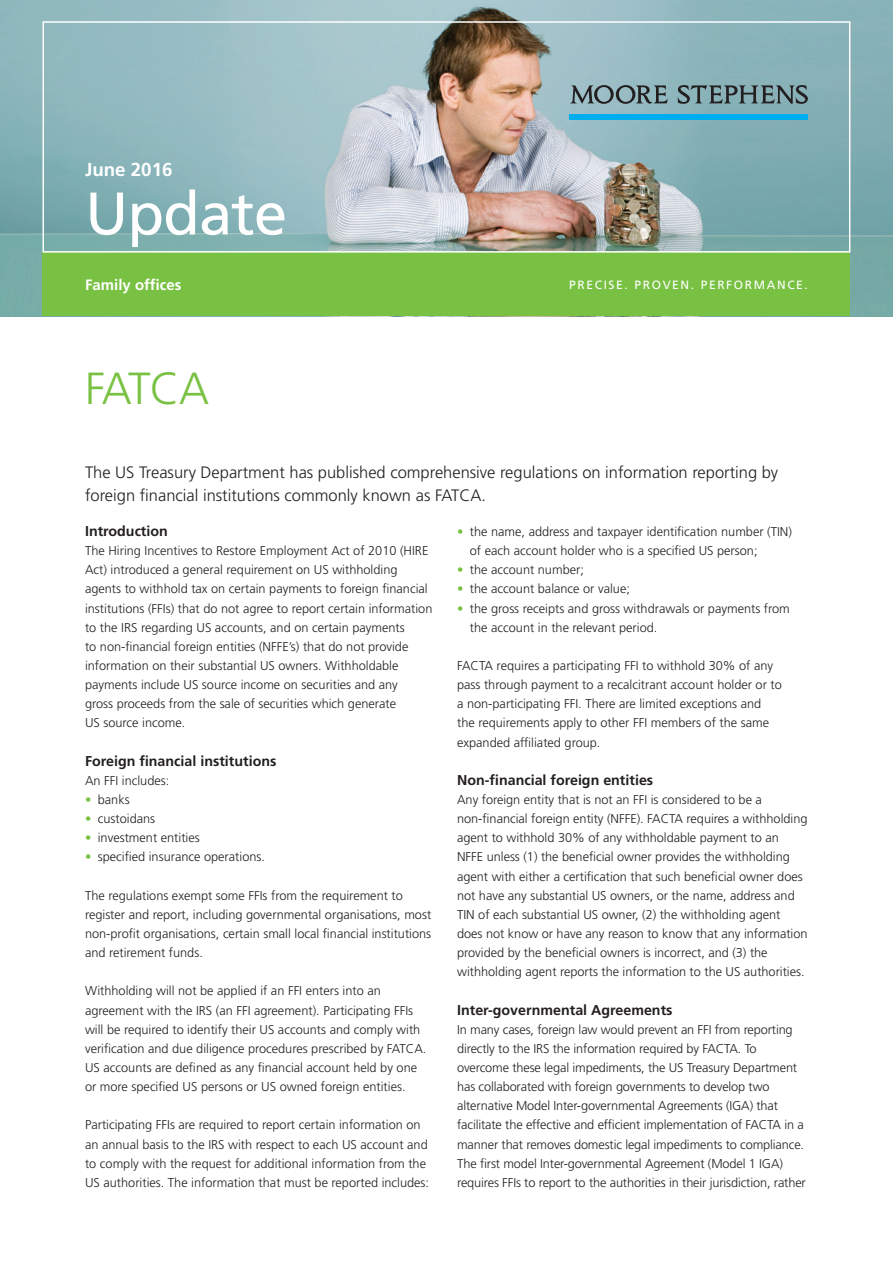
<style>
.page{position:relative;width:893px;height:1263px;background:#fff}
.page>*{position:absolute;margin:0;border:0;box-sizing:border-box;transform-origin:0 0}
.t1{font:60px "Frutiger LT Std";letter-spacing:-.015em;color:#fff}
.t2{font:300 45px "Frutiger LT Std";letter-spacing:-.045em;color:#79c142}
.t3{font:700 18.75px "Frutiger LT Std";color:#fff}
.t4{font:300 16.5px/22.5px "Frutiger LT Std";color:#231f20}
.t5{font:700 15px "Frutiger LT Std";color:#fff}
.t6{font:700 14.25px "Frutiger LT Std";color:#231f20}
.t7{font:300 12.75px/19.2px "Frutiger LT Std";color:#231f20}
.t8{font:12px "Frutiger LT Std";letter-spacing:.135em;color:#fff}
.s1{color:#79c142}
</style>
<div class="page">
<img style="left:0;top:0;width:893px;height:316px">
<div style="left:43px;top:253px;width:807px;height:63px;background:#79c142"></div>
<svg style="left:570px;top:85px;width:98px;height:19px;background:#6f858b"></svg>
<svg style="left:678px;top:85px;width:130px;height:19px;background:#657f84"></svg>
<div style="left:570px;top:114px;width:238px;height:5px;background:#00aeef"></div>
<div style="left:43px;top:21px;width:807px;height:232px;border:2px solid #fff"></div>
<h3 class="t3" style="left:85px;top:158px;width:89px">June 2016</h3>
<h1 class="t1" style="left:85px;top:178px;width:204px">Update</h1>
<p class="t5" style="left:85px;top:276px;width:98px">Family offices</p>
<h2 class="t2" style="left:85px;top:363px;width:126px">FATCA</h2>
<p class="t8" style="left:569px;top:278px;width:240px">PRECISE. PROVEN. PERFORMANCE.</p>
<p class="t4" style="left:85px;top:462px;width:695px">The US Treasury Department has published comprehensive regulations on information reporting by foreign financial institutions commonly known as FATCA.</p>
<p class="t6" style="left:85px;top:523px;width:84px">Introduction</p>
<p class="t7" style="left:85px;top:541px;width:349px">The Hiring Incentives to Restore Employment Act of 2010 (HIRE Act) introduced a general requirement on US withholding agents to withhold tax on certain payments to foreign financial institutions (FFIs) that do not agree to report certain information to the IRS regarding US accounts, and on certain payments<br>to non-financial foreign entities (NFFE’s) that do not provide information on their substantial US owners. Withholdable payments include US source income on securities and any<br>gross proceeds from the sale of securities which generate<br>US source income.</p>
<p class="t6" style="left:85px;top:752px;width:193px">Foreign financial institutions</p>
<p class="t7" style="left:85px;top:771px;width:86px">An FFI includes:</p>
<p class="t7" style="left:85px;top:790px;width:46px"><span class="s1">•</span> banks</p>
<p class="t7" style="left:85px;top:809px;width:72px"><span class="s1">•</span> custoidans</p>
<p class="t7" style="left:85px;top:828px;width:116px"><span class="s1">•</span> investment entities</p>
<p class="t7" style="left:85px;top:847px;width:181px"><span class="s1">•</span> specified insurance operations.</p>
<p class="t7" style="left:85px;top:886px;width:348px">The regulations exempt some FFIs from the requirement to register and report, including governmental organisations, most non-profit organisations, certain small local financial institutions and retirement funds.</p>
<p class="t7" style="left:85px;top:981px;width:343px">Withholding will not be applied if an FFI enters into an agreement with the IRS (an FFI agreement). Participating FFIs will be required to identify their US accounts and comply with verification and due diligence procedures prescribed by FATCA.<br>US accounts are defined as any financial account held by one or more specified US persons or US owned foreign entities.</p>
<p class="t7" style="left:85px;top:1115px;width:346px">Participating FFIs are required to report certain information on an annual basis to the IRS with respect to each US account and to comply with the request for additional information from the US authorities. The information that must be reported includes:</p>
<p class="t7" style="left:470px;top:522px;width:324px;text-indent:-13px"><span class="s1">•</span> the name, address and taxpayer identification number (TIN) of each account holder who is a specified US person;</p>
<p class="t7" style="left:457px;top:560px;width:128px"><span class="s1">•</span> the account number;</p>
<p class="t7" style="left:457px;top:580px;width:174px"><span class="s1">•</span> the account balance or value;</p>
<p class="t7" style="left:470px;top:599px;width:321px;text-indent:-13px"><span class="s1">•</span> the gross receipts and gross withdrawals or payments from the account in the relevant period.</p>
<p class="t7" style="left:457px;top:656px;width:326px">FACTA requires a participating FFI to withhold 30% of any pass through payment to a recalcitrant account holder or to a non-participating FFI. There are limited exceptions and the requirements apply to other FFI members of the same expanded affiliated group.</p>
<p class="t6" style="left:457px;top:771px;width:198px">Non-financial foreign entities</p>
<p class="t7" style="left:457px;top:790px;width:352px">Any foreign entity that is not an FFI is considered to be a non-financial foreign entity (NFFE). FACTA requires a withholding agent to withhold 30% of any withholdable payment to an NFFE unless (1) the beneficial owner provides the withholding agent with either a certification that such beneficial owner does not have any substantial US owners, or the name, address and TIN of each substantial US owner, (2) the withholding agent does not know or have any reason to know that any information provided by the beneficial owners is incorrect, and (3) the withholding agent reports the information to the US authorities.</p>
<p class="t6" style="left:457px;top:1001px;width:217px">Inter-governmental Agreements</p>
<p class="t7" style="left:457px;top:1020px;width:350px">In many cases, foreign law would prevent an FFI from reporting directly to the IRS the information required by FACTA. To overcome these legal impediments, the US Treasury Department has collaborated with foreign governments to develop two alternative Model Inter-governmental Agreements (IGA) that facilitate the effective and efficient implementation of FACTA in a manner that removes domestic legal impediments to compliance.<br>The first model Inter-governmental Agreement (Model 1 IGA) requires FFIs to report to the authorities in their jurisdiction, rather</p>
</div>
